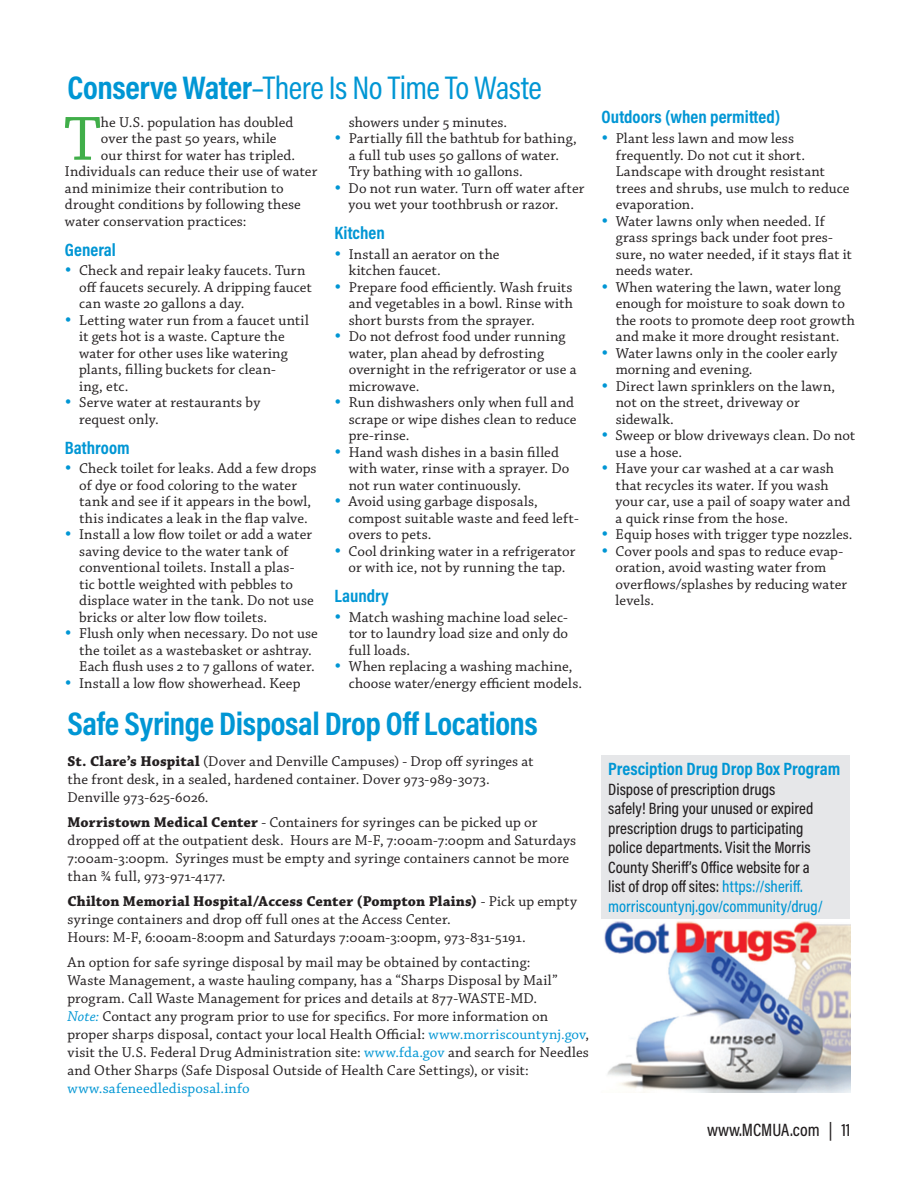
<style>
.page{position:relative;width:918px;height:1188px;background:#fff}
.page>*{position:absolute;margin:0;border:0;box-sizing:border-box;transform-origin:0 0}
.t1{font:65.7px "Chaparral Pro";color:#40ae49}
.t2{font:700 33px "Acumin Pro Cond";letter-spacing:-.01em;color:#0096d4}
.t3{font:33px "Acumin Pro Cond";letter-spacing:-.015em;color:#0096d4}
.t4{font:700 18px "Acumin Pro Cond";color:#0096d4}
.t5{font:500 18px "Acumin Pro Cond";color:#231f20}
.t6{font:500 16.5px/19.5px "Acumin Pro Cond";color:#231f20}
.t7{font:15px/16.5px "Chaparral Pro";letter-spacing:.005em;color:#231f20}
.t8{font:15px "Chaparral Pro";letter-spacing:.01em;color:#0096d4}
.s1{font-weight:700}
.s2{font-style:italic;color:#0096d4}
.s3{color:#0096d4}
</style>
<div class="page">
<div style="left:602px;top:755px;width:248px;height:338px;background:#e6e7e9"></div>
<img style="left:602px;top:919px;width:248px;height:174px">
<h2 class="t3" style="left:68px;top:66px;width:476px"><span class="s1">Conserve Water</span>–There Is No Time To Waste</h2>
<h1 class="t1" style="left:64px;top:103px;width:39px">T</h1>
<p class="t7" style="left:101px;top:114px;width:194px">he U.S. population has doubled</p>
<p class="t7" style="left:101px;top:131px;width:177px">over the past 50 years, while</p>
<p class="t7" style="left:101px;top:147px;width:196px">our thirst for water has tripled.</p>
<p class="t7" style="left:65px;top:164px;width:254px">Individuals can reduce their use of water</p>
<p class="t7" style="left:65px;top:180px;width:220px">and minimize their contribution to</p>
<p class="t7" style="left:65px;top:197px;width:237px">drought conditions by following these</p>
<p class="t7" style="left:65px;top:213px;width:183px">water conservation practices:</p>
<p class="t4" style="left:65px;top:238px;width:52px">General</p>
<p class="t7" style="left:79px;top:263px;width:234px">Check and repair leaky faucets. Turn off faucets securely. A dripping faucet can waste 20 gallons a day.<br>Letting water run from a faucet until it gets hot is a waste. Capture the water for other uses like watering plants, filling buckets for clean-<br>ing, etc.<br>Serve water at restaurants by<br>request only.</p>
<p class="t4" style="left:65px;top:436px;width:66px">Bathroom</p>
<p class="t7" style="left:79px;top:461px;width:240px">Check toilet for leaks. Add a few drops of dye or food coloring to the water tank and see if it appears in the bowl, this indicates a leak in the flap valve.<br>Install a low flow toilet or add a water saving device to the water tank of conventional toilets. Install a plas-<br>tic bottle weighted with pebbles to displace water in the tank. Do not use bricks or alter low flow toilets.<br>Flush only when necessary. Do not use the toilet as a wastebasket or ashtray.<br>Each flush uses 2 to 7 gallons of water.<br>Install a low flow showerhead. Keep</p>
<p class="t7" style="left:349px;top:114px;width:237px">showers under 5 minutes.<br>Partially fill the bathtub for bathing, a full tub uses 50 gallons of water.<br>Try bathing with 10 gallons.<br>Do not run water. Turn off water after you wet your toothbrush or razor.</p>
<p class="t4" style="left:334px;top:221px;width:52px">Kitchen</p>
<p class="t7" style="left:349px;top:246px;width:232px">Install an aerator on the<br>kitchen faucet.<br>Prepare food efficiently. Wash fruits and vegetables in a bowl. Rinse with short bursts from the sprayer.<br>Do not defrost food under running water, plan ahead by defrosting overnight in the refrigerator or use a microwave.<br>Run dishwashers only when full and scrape or wipe dishes clean to reduce pre-rinse.<br>Hand wash dishes in a basin filled with water, rinse with a sprayer. Do not run water continuously.<br>Avoid using garbage disposals, compost suitable waste and feed left&shy;overs to pets.<br>Cool drinking water in a refrigerator or with ice, not by running the tap.</p>
<p class="t4" style="left:334px;top:584px;width:56px">Laundry</p>
<p class="t7" style="left:349px;top:609px;width:235px">Match washing machine load selec&shy;tor to laundry load size and only do full loads.<br>When replacing a washing machine, choose water/energy efficient models.</p>
<h2 class="t2" style="left:68px;top:702px;width:472px">Safe Syringe Disposal Drop Off Locations</h2>
<p class="t7" style="left:68px;top:753px;width:468px;line-height:18px"><span class="s1">St. Clare’s Hospital</span> (Dover and Denville Campuses) - Drop off syringes at the front desk, in a sealed, hardened container. Dover 973-989-3073.<br>Denville 973-625-6026.</p>
<p class="t7" style="left:68px;top:814px;width:510px;line-height:18px"><span class="s1">Morristown Medical Center</span> - Containers for syringes can be picked up or dropped off at the outpatient desk. Hours are M-F, 7:00am-7:00pm and Saturdays 7:00am-3:00pm. Syringes must be empty and syringe containers cannot be more than ¾ full, 973-971-4177.</p>
<p class="t7" style="left:68px;top:893px;width:511px;line-height:18px"><span class="s1">Chilton Memorial Hospital/Access Center (Pompton Plains)</span> - Pick up empty syringe containers and drop off full ones at the Access Center.<br>Hours: M-F, 6:00am-8:00pm and Saturdays 7:00am-3:00pm, 973-831-5191.</p>
<p class="t7" style="left:68px;top:954px;width:523px;line-height:18px">An option for safe syringe disposal by mail may be obtained by contacting:<br>Waste Management, a waste hauling company, has a “Sharps Disposal by Mail” program. Call Waste Management for prices and details at 877-WASTE-MD.<br><span class="s2">Note:</span> Contact any program prior to use for specifics. For more information on proper sharps disposal, contact your local Health Official: <span class="s3">www.morriscountynj.gov</span>, visit the U.S. Federal Drug Administration site: <span class="s3">www.fda.gov</span> and search for Needles and Other Sharps (Safe Disposal Outside of Health Care Settings), or visit:</p>
<p class="t8" style="left:68px;top:1080px;width:184px">www.safeneedledisposal.info</p>
<p class="t4" style="left:602px;top:105px;width:181px">Outdoors (when permitted)</p>
<p class="t7" style="left:616px;top:131px;width:241px">Plant less lawn and mow less frequently. Do not cut it short.<br>Landscape with drought resistant trees and shrubs, use mulch to reduce evaporation.<br>Water lawns only when needed. If grass springs back under foot pres&shy;sure, no water needed, if it stays flat it needs water.<br>When watering the lawn, water long enough for moisture to soak down to the roots to promote deep root growth and make it more drought resistant.<br>Water lawns only in the cooler early morning and evening.<br>Direct lawn sprinklers on the lawn, not on the street, driveway or sidewalk.<br>Sweep or blow driveways clean. Do not use a hose.<br>Have your car washed at a car wash that recycles its water. If you wash your car, use a pail of soapy water and a quick rinse from the hose.<br>Equip hoses with trigger type nozzles.<br>Cover pools and spas to reduce evap&shy;oration, avoid wasting water from overflows/splashes by reducing water levels.</p>
<p class="t4" style="left:608px;top:757px;width:234px">Presciption Drug Drop Box Program</p>
<p class="t6" style="left:608px;top:779px;width:216px">Dispose of prescription drugs<br>safely! Bring your unused or expired prescription drugs to participating police departments. Visit the Morris County Sheriff’s Office website for a list of drop off sites: <span class="s3">https://sheriff. morriscountynj.gov/community/drug/</span></p>
<p class="t5" style="left:707px;top:1118px;width:145px">www.MCMUA.com | 11</p>
</div>
